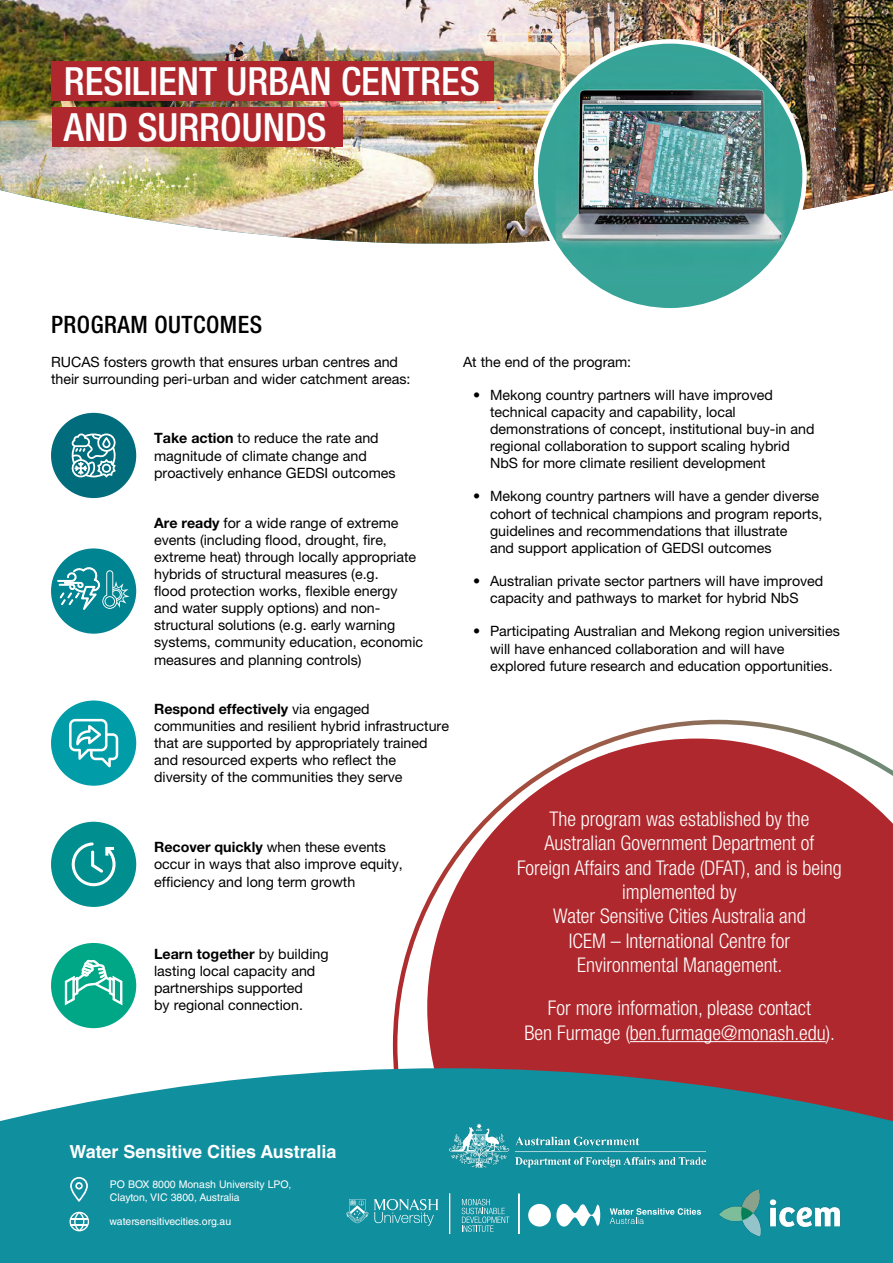
<style>
.page{position:relative;width:893px;height:1263px;background:#fff}
.page>*{position:absolute;margin:0;border:0;box-sizing:border-box;transform-origin:0 0}
.t1{font:500 condensed 38.85px/46.7px "Helvetica Neue LT Pro";color:#fff}
.t2{font:500 condensed 24px "Helvetica Neue LT Pro";letter-spacing:.02em;color:#000}
.t3{font:300 condensed 20.25px/24.3px "Helvetica Neue LT Pro";color:#fff;text-align:center}
.t4{font:700 18px "Helvetica LT Std";color:#fff}
.t5{font:14.25px/17.1px "Helvetica Neue LT Pro";color:#000}
.t6{font:10.5px/12.6px "Helvetica LT Std";color:#fff}
.s1{font-weight:700}
</style>
<div class="page">
<svg style="left:393px;top:720px;width:433px;height:348px"></svg>
<svg style="left:427px;top:738px;width:466px;height:330px;background:#b84348"></svg>
<img style="left:0;top:0;width:893px;height:243px">
<svg style="left:536px;top:41px;width:269px;height:269px;fill:#37a396"></svg>
<img style="left:556px;top:52px;width:233px;height:233px">
<hr style="left:630px;top:1041px;width:196px;height:1px;background:#fff">
<div style="left:51px;top:700px;width:85px;height:86px;background:#009da8;border-radius:50%"></div>
<svg style="left:69px;top:719px;width:49px;height:48px"></svg>
<div style="left:51px;top:822px;width:85px;height:85px;background:#008f8e;border-radius:50%"></div>
<svg style="left:71px;top:842px;width:45px;height:45px"></svg>
<div style="left:51px;top:548px;width:85px;height:86px;background:#008492;border-radius:50%"></div>
<div style="left:51px;top:413px;width:85px;height:85px;background:#006c7c;border-radius:50%"></div>
<svg style="left:71px;top:433px;width:45px;height:45px"></svg>
<div style="left:51px;top:943px;width:85px;height:85px;background:#00a786;border-radius:50%"></div>
<svg style="left:64px;top:959px;width:59px;height:46px"></svg>
<div style="left:52px;top:61px;width:442px;height:40px;background:#af282d"></div>
<div style="left:52px;top:107px;width:291px;height:40px;background:#af282d"></div>
<svg style="left:57px;top:567px;width:73px;height:43px"></svg>
<svg style="left:0;top:1068px;width:893px;height:195px;background:#258f9d"></svg>
<svg style="left:70px;top:1177px;width:18px;height:25px"></svg>
<svg style="left:69px;top:1212px;width:20px;height:19px"></svg>
<svg style="left:528px;top:1204px;width:72px;height:22px"></svg>
<svg style="left:610px;top:1208px;width:91px;height:16px"></svg>
<svg style="left:449px;top:1193px;width:1px;height:40px"></svg>
<svg style="left:519px;top:1193px;width:1px;height:40px"></svg>
<svg style="left:462px;top:1199px;width:48px;height:33px;background:#3ba3af"></svg>
<svg style="left:374px;top:1199px;width:64px;height:27px;background:#3fa5b1"></svg>
<svg style="left:346px;top:1199px;width:22px;height:24px"></svg>
<img style="left:450px;top:1123px;width:255px;height:44px">
<img style="left:716px;top:1181px;width:126px;height:64px">
<h1 class="t1" style="left:64px;top:57px;width:418px">RESILIENT URBAN CENTRES<br>AND SURROUNDS</h1>
<h2 class="t2" style="left:51px;top:310px;width:213px">PROGRAM OUTCOMES</h2>
<p class="t5" style="left:51px;top:353px;width:361px">RUCAS fosters growth that ensures urban centres and their surrounding peri-urban and wider catchment areas:</p>
<p class="t5" style="left:463px;top:353px;width:170px">At the end of the program:</p>
<p class="t5" style="left:490px;top:386px;width:326px;text-indent:-17px">• Mekong country partners will have improved technical capacity and capability, local demonstrations of concept, institutional buy-in and regional collaboration to support scaling hybrid NbS for more climate resilient development</p>
<p class="t5" style="left:490px;top:488px;width:334px;text-indent:-17px">• Mekong country partners will have a gender diverse cohort of technical champions and program reports, guidelines and recommendations that illustrate<br>and support application of GEDSI outcomes</p>
<p class="t5" style="left:473px;top:572px;width:352px;text-align:center">• Australian private sector partners will have improved capacity and pathways to market for hybrid NbS</p>
<p class="t5" style="left:490px;top:623px;width:351px;text-indent:-17px">• Participating Australian and Mekong region universities will have enhanced collaboration and will have explored future research and education opportunities.</p>
<p class="t5" style="left:154px;top:430px;width:243px"><span class="s1">Take action</span> to reduce the rate and magnitude of climate change and proactively enhance GEDSI outcomes</p>
<p class="t5" style="left:154px;top:514px;width:271px"><span class="s1">Are ready</span> for a wide range of extreme events (including flood, drought, fire, extreme heat) through locally appropriate hybrids of structural measures (e.g.<br>flood protection works, flexible energy and water supply options) and non&shy;structural solutions (e.g. early warning systems, community education, economic measures and planning controls)</p>
<p class="t5" style="left:154px;top:700px;width:296px"><span class="s1">Respond effectively</span> via engaged communities and resilient hybrid infrastructure that are supported by appropriately trained and resourced experts who reflect the diversity of the communities they serve</p>
<p class="t5" style="left:154px;top:838px;width:250px"><span class="s1">Recover quickly</span> when these events occur in ways that also improve equity, efficiency and long term growth</p>
<p class="t5" style="left:154px;top:945px;width:176px"><span class="s1">Learn together</span> by building lasting local capacity and partnerships supported<br>by regional connection.</p>
<p class="t4" style="left:69px;top:1140px;width:268px">Water Sensitive Cities Australia</p>
<p class="t6" style="left:110px;top:1178px;width:183px">PO BOX 8000 Monash University LPO,<br>Clayton, VIC 3800, Australia</p>
<p class="t6" style="left:110px;top:1215px;width:123px">watersensitivecities.org.au</p>
<h3 class="t3" style="left:517px;top:806px;width:326px">The program was established by the Australian Government Department of Foreign Affairs and Trade (DFAT), and is being implemented by<br>Water Sensitive Cities Australia and<br>ICEM – International Centre for Environmental Management.</h3>
<h3 class="t3" style="left:524px;top:996px;width:312px">For more information, please contact<br>Ben Furmage (ben.furmage@monash.edu).</h3>
</div>
